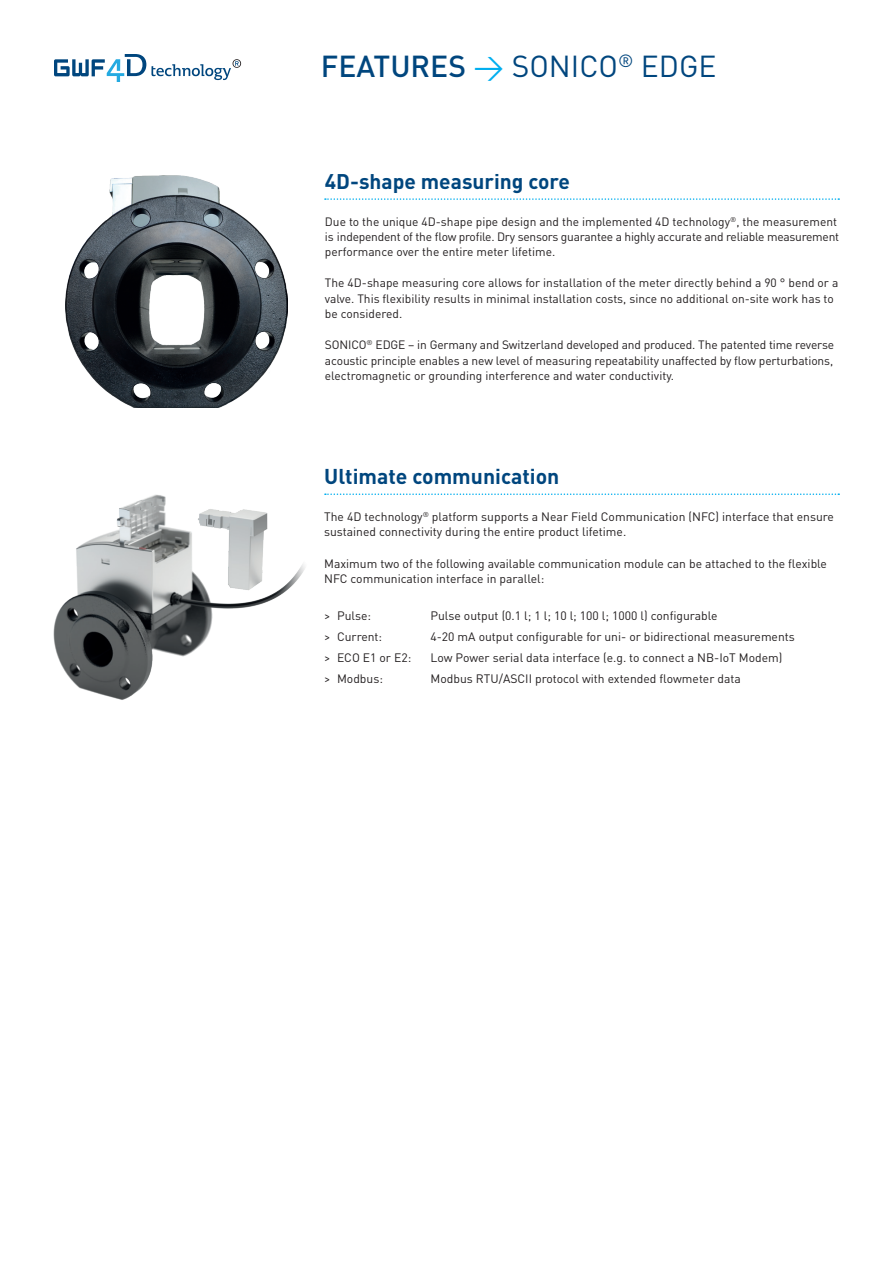
<style>
.page{position:relative;width:893px;height:1263px;background:#fff}
.page>*{position:absolute;margin:0;border:0;box-sizing:border-box;transform-origin:0 0}
.t1{font:30px "DIN Pro";color:#00467e}
.t2{font:700 21.15px "DIN Pro";color:#00467e}
.t3{font:700 21px "DIN Pro";color:#00467e}
.t4{font:12.15px/15.6px "DIN Pro";color:#231f20}
.t5{font:12px/15.5px "DIN Pro";color:#231f20}
.s1{font-weight:500}
.s2{color:#00aeef}
</style>
<div class="page">
<img style="left:66px;top:176px;width:221px;height:231px">
<svg style="left:54px;top:54px;width:187px;height:28px"></svg>
<img style="left:53px;top:494px;width:252px;height:206px">
<svg style="left:325px;top:493px;width:514px;height:2px"></svg>
<svg style="left:325px;top:198px;width:514px;height:2px"></svg>
<h1 class="t1" style="left:321px;top:46px;width:397px"><span class="s1">FEATURES</span> <span class="s2">→</span> SONICO<sup>®</sup> EDGE</h1>
<h3 class="t3" style="left:325px;top:167px;width:247px">4D-shape measuring core</h3>
<p class="t5" style="left:325px;top:213px;width:516px">Due to the unique 4D-shape pipe design and the implemented 4D technology<sup>®</sup>, the measurement is independent of the flow profile. Dry sensors guarantee a highly accurate and reliable measurement performance over the entire meter lifetime.</p>
<p class="t5" style="left:325px;top:275px;width:515px">The 4D-shape measuring core allows for installation of the meter directly behind a 90 ° bend or a valve. This flexibility results in minimal installation costs, since no additional on-site work has to be considered.</p>
<p class="t5" style="left:325px;top:337px;width:511px;text-align:justify">SONICO<sup>®</sup> EDGE – in Germany and Switzerland developed and produced. The patented time reverse acoustic principle enables a new level of measuring repeatability unaffected by flow perturbations, electromagnetic or grounding interference and water conductivity.</p>
<h2 class="t2" style="left:324px;top:462px;width:237px">Ultimate communication</h2>
<p class="t4" style="left:324px;top:508px;width:511px">The 4D technology<sup>®</sup> platform supports a Near Field Communication (NFC) interface that ensure sustained connectivity during the entire product lifetime.</p>
<p class="t4" style="left:324px;top:555px;width:504px">Maximum two of the following available communication module can be attached to the flexible<br>NFC communication interface in parallel:</p>
<p class="t4" style="left:324px;top:607px;width:48px">&gt; Pulse:</p>
<p class="t4" style="left:430px;top:607px;width:289px">Pulse output (0.1 l; 1 l; 10 l; 100 l; 1000 l) configurable</p>
<p class="t4" style="left:324px;top:628px;width:60px">&gt; Current:</p>
<p class="t4" style="left:430px;top:628px;width:366px">4-20 mA output configurable for uni- or bidirectional measurements</p>
<p class="t4" style="left:324px;top:649px;width:89px">&gt; ECO E1 or E2:</p>
<p class="t4" style="left:430px;top:649px;width:354px">Low Power serial data interface (e.g. to connect a NB-IoT Modem)</p>
<p class="t4" style="left:324px;top:670px;width:60px">&gt; Modbus:</p>
<p class="t4" style="left:430px;top:670px;width:312px">Modbus RTU/ASCII protocol with extended flowmeter data</p>
</div>
